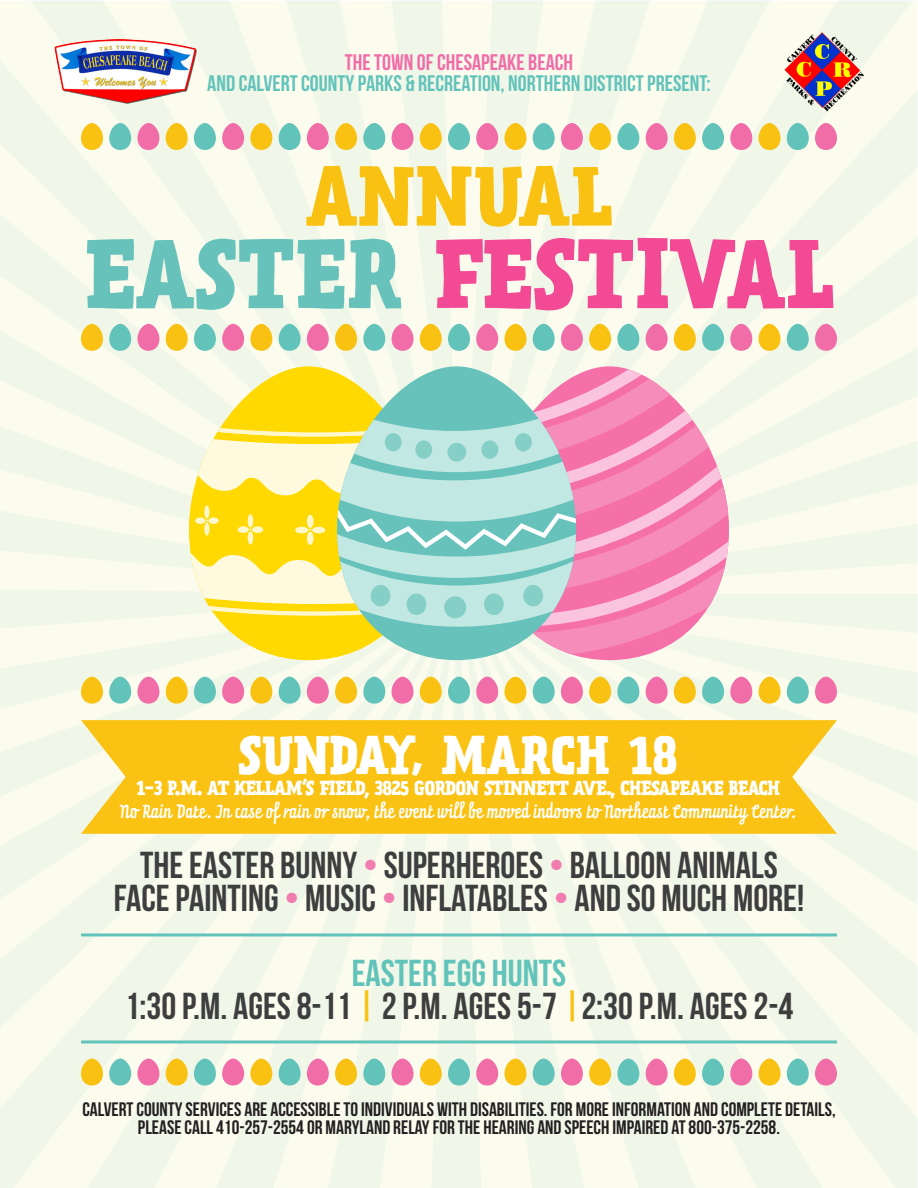
<style>
.page{position:relative;width:918px;height:1188px;background:#fff}
.page>*{position:absolute;margin:0;border:0;box-sizing:border-box;transform-origin:0 0}
.t1{font:700 87px "Prater Serif Pro";color:#f24a94}
.t2{font:700 75px "Prater Serif Pro";color:#f9c212}
.t3{font:700 48px "Prater Serif Pro";letter-spacing:-.01em;color:#fff}
.t4{font:37.5px "Bebas Neue";color:#3e3e3f}
.t5{font:37.5px "Bebas Neue";color:#62c3ba}
.t6{font:22.5px "Bebas Neue";color:#62c3ba}
.t7{font:22.5px "Bebas Neue";color:#f16da8}
.t8{font:19.5px "Bebas Neue";color:#231f20}
.t9{font:700 18px "Prater Serif Pro";letter-spacing:-.04em;color:#fff}
.t10{font:16.5px "Prater Script Pro";color:#fff}
.s1{color:#66c2ba}
.s2{font-size:37.5px}
.s3{color:#f17db0}
.s4{color:#fac212}
</style>
<div class="page">
<div style="left:1px;top:1px;width:916px;height:1186px;background:#f5f9eb"></div>
<div style="left:1px;top:24px;width:456px;height:568px;background:#f7f9ec"></div>
<svg style="left:81px;top:677px;width:22px;height:27px"></svg>
<svg style="left:109px;top:677px;width:22px;height:27px"></svg>
<svg style="left:137px;top:677px;width:22px;height:27px"></svg>
<svg style="left:166px;top:677px;width:22px;height:27px"></svg>
<svg style="left:194px;top:677px;width:22px;height:27px"></svg>
<svg style="left:222px;top:677px;width:22px;height:27px"></svg>
<svg style="left:250px;top:677px;width:22px;height:27px"></svg>
<svg style="left:279px;top:677px;width:22px;height:27px"></svg>
<svg style="left:307px;top:677px;width:22px;height:27px"></svg>
<svg style="left:335px;top:677px;width:22px;height:27px"></svg>
<svg style="left:363px;top:677px;width:22px;height:27px"></svg>
<svg style="left:392px;top:677px;width:22px;height:27px"></svg>
<svg style="left:420px;top:677px;width:22px;height:27px"></svg>
<svg style="left:448px;top:677px;width:22px;height:27px"></svg>
<svg style="left:476px;top:677px;width:22px;height:27px"></svg>
<svg style="left:504px;top:677px;width:22px;height:27px"></svg>
<svg style="left:533px;top:677px;width:22px;height:27px"></svg>
<svg style="left:561px;top:677px;width:22px;height:27px"></svg>
<svg style="left:589px;top:677px;width:22px;height:27px"></svg>
<svg style="left:617px;top:677px;width:22px;height:27px"></svg>
<svg style="left:646px;top:677px;width:22px;height:27px"></svg>
<svg style="left:674px;top:677px;width:22px;height:27px"></svg>
<svg style="left:702px;top:677px;width:22px;height:27px"></svg>
<svg style="left:730px;top:677px;width:22px;height:27px"></svg>
<svg style="left:759px;top:677px;width:22px;height:27px"></svg>
<svg style="left:787px;top:677px;width:22px;height:27px"></svg>
<svg style="left:815px;top:677px;width:22px;height:27px"></svg>
<svg style="left:189px;top:366px;width:148px;height:294px;background:#f8f2b5"></svg>
<svg style="left:337px;top:366px;width:239px;height:294px;background:#dbeee0"></svg>
<svg style="left:191px;top:369px;width:538px;height:285px;background:#d8caab"></svg>
<svg style="left:81px;top:123px;width:22px;height:27px"></svg>
<svg style="left:109px;top:123px;width:22px;height:27px"></svg>
<svg style="left:137px;top:123px;width:22px;height:27px"></svg>
<svg style="left:166px;top:123px;width:22px;height:27px"></svg>
<svg style="left:194px;top:123px;width:22px;height:27px"></svg>
<svg style="left:222px;top:123px;width:22px;height:27px"></svg>
<svg style="left:250px;top:123px;width:22px;height:27px"></svg>
<svg style="left:279px;top:123px;width:22px;height:27px"></svg>
<svg style="left:307px;top:123px;width:22px;height:27px"></svg>
<svg style="left:335px;top:123px;width:22px;height:27px"></svg>
<svg style="left:363px;top:123px;width:22px;height:27px"></svg>
<svg style="left:392px;top:123px;width:22px;height:27px"></svg>
<svg style="left:420px;top:123px;width:22px;height:27px"></svg>
<svg style="left:448px;top:123px;width:22px;height:27px"></svg>
<svg style="left:476px;top:123px;width:22px;height:27px"></svg>
<svg style="left:504px;top:123px;width:22px;height:27px"></svg>
<svg style="left:533px;top:123px;width:22px;height:27px"></svg>
<svg style="left:561px;top:123px;width:22px;height:27px"></svg>
<svg style="left:589px;top:123px;width:22px;height:27px"></svg>
<svg style="left:617px;top:123px;width:22px;height:27px"></svg>
<svg style="left:646px;top:123px;width:22px;height:27px"></svg>
<svg style="left:674px;top:123px;width:22px;height:27px"></svg>
<svg style="left:702px;top:123px;width:22px;height:27px"></svg>
<svg style="left:730px;top:123px;width:22px;height:27px"></svg>
<svg style="left:759px;top:123px;width:22px;height:27px"></svg>
<svg style="left:787px;top:123px;width:22px;height:27px"></svg>
<svg style="left:815px;top:123px;width:22px;height:27px"></svg>
<svg style="left:81px;top:720px;width:756px;height:114px;background:#f9c51f"></svg>
<svg style="left:81px;top:1059px;width:22px;height:27px"></svg>
<svg style="left:109px;top:1059px;width:22px;height:27px"></svg>
<svg style="left:137px;top:1059px;width:22px;height:27px"></svg>
<svg style="left:166px;top:1059px;width:22px;height:27px"></svg>
<svg style="left:194px;top:1059px;width:22px;height:27px"></svg>
<svg style="left:222px;top:1059px;width:22px;height:27px"></svg>
<svg style="left:250px;top:1059px;width:22px;height:27px"></svg>
<svg style="left:279px;top:1059px;width:22px;height:27px"></svg>
<svg style="left:307px;top:1059px;width:22px;height:27px"></svg>
<svg style="left:335px;top:1059px;width:22px;height:27px"></svg>
<svg style="left:363px;top:1059px;width:22px;height:27px"></svg>
<svg style="left:392px;top:1059px;width:22px;height:27px"></svg>
<svg style="left:420px;top:1059px;width:22px;height:27px"></svg>
<svg style="left:448px;top:1059px;width:22px;height:27px"></svg>
<svg style="left:476px;top:1059px;width:22px;height:27px"></svg>
<svg style="left:504px;top:1059px;width:22px;height:27px"></svg>
<svg style="left:533px;top:1059px;width:22px;height:27px"></svg>
<svg style="left:561px;top:1059px;width:22px;height:27px"></svg>
<svg style="left:589px;top:1059px;width:22px;height:27px"></svg>
<svg style="left:617px;top:1059px;width:22px;height:27px"></svg>
<svg style="left:646px;top:1059px;width:22px;height:27px"></svg>
<svg style="left:674px;top:1059px;width:22px;height:27px"></svg>
<svg style="left:702px;top:1059px;width:22px;height:27px"></svg>
<svg style="left:730px;top:1059px;width:22px;height:27px"></svg>
<svg style="left:759px;top:1059px;width:22px;height:27px"></svg>
<svg style="left:787px;top:1059px;width:22px;height:27px"></svg>
<svg style="left:815px;top:1059px;width:22px;height:27px"></svg>
<hr style="left:81px;top:933px;width:756px;height:3px;background:#62c3ba">
<hr style="left:81px;top:1040px;width:756px;height:3px;background:#62c3ba">
<img style="left:784px;top:32px;width:80px;height:80px">
<img style="left:54px;top:39px;width:144px;height:66px">
<svg style="left:81px;top:324px;width:22px;height:27px"></svg>
<svg style="left:109px;top:324px;width:22px;height:27px"></svg>
<svg style="left:137px;top:324px;width:22px;height:27px"></svg>
<svg style="left:166px;top:324px;width:22px;height:27px"></svg>
<svg style="left:194px;top:324px;width:22px;height:27px"></svg>
<svg style="left:222px;top:324px;width:22px;height:27px"></svg>
<svg style="left:250px;top:324px;width:22px;height:27px"></svg>
<svg style="left:279px;top:324px;width:22px;height:27px"></svg>
<svg style="left:307px;top:324px;width:22px;height:27px"></svg>
<svg style="left:335px;top:324px;width:22px;height:27px"></svg>
<svg style="left:363px;top:324px;width:22px;height:27px"></svg>
<svg style="left:392px;top:324px;width:22px;height:27px"></svg>
<svg style="left:420px;top:324px;width:22px;height:27px"></svg>
<svg style="left:448px;top:324px;width:22px;height:27px"></svg>
<svg style="left:476px;top:324px;width:22px;height:27px"></svg>
<svg style="left:504px;top:324px;width:22px;height:27px"></svg>
<svg style="left:533px;top:324px;width:22px;height:27px"></svg>
<svg style="left:561px;top:324px;width:22px;height:27px"></svg>
<svg style="left:589px;top:324px;width:22px;height:27px"></svg>
<svg style="left:617px;top:324px;width:22px;height:27px"></svg>
<svg style="left:646px;top:324px;width:22px;height:27px"></svg>
<svg style="left:674px;top:324px;width:22px;height:27px"></svg>
<svg style="left:702px;top:324px;width:22px;height:27px"></svg>
<svg style="left:730px;top:324px;width:22px;height:27px"></svg>
<svg style="left:759px;top:324px;width:22px;height:27px"></svg>
<svg style="left:787px;top:324px;width:22px;height:27px"></svg>
<svg style="left:815px;top:324px;width:22px;height:27px"></svg>
<p class="t7" style="left:345px;top:50px;width:230px">THE TOWN OF CHESAPEAKE BEACH</p>
<p class="t6" style="left:207px;top:71px;width:505px">AND CALVERT COUNTY PARKS &amp; RECREATION, NORTHERN DISTRICT PRESENT:</p>
<p class="t2" style="left:306px;top:140px;width:308px">ANNUAL</p>
<p class="t1" style="left:84px;top:209px;width:751px"><span class="s1">EASTER</span> FESTIVAL</p>
<p class="t3" style="left:238px;top:720px;width:441px">SUNDAY<span class="s2">,</span> MARCH 18</p>
<p class="t9" style="left:136px;top:775px;width:645px">1-3 P.M. AT KELLAM’S FIELD, 3825 GORDON STINNETT AVE., CHESAPEAKE BEACH</p>
<p class="t10" style="left:120px;top:798px;width:680px">No Rain Date. In case of rain or snow, the event will be moved indoors to Northeast Community Center.</p>
<p class="t4" style="left:140px;top:845px;width:639px">THE EASTER BUNNY<span class="s3">•</span>SUPERHEROES<span class="s3">•</span> BALLOON ANIMALS</p>
<p class="t4" style="left:114px;top:878px;width:692px">FACE PAINTING<span class="s3">•</span> MUSIC<span class="s3">•</span>INFLATABLES<span class="s3">•</span> AND SO MUCH MORE!</p>
<p class="t5" style="left:352px;top:953px;width:216px">EASTER EGG HUNTS</p>
<p class="t4" style="left:125px;top:986px;width:670px">1:30 P.M. AGES 8-11 <span class="s4">|</span> 2 P.M. AGES 5-7 <span class="s4">|</span>2:30 P.M. AGES 2-4</p>
<p class="t8" style="left:82px;top:1099px;width:755px">CALVERT COUNTY SERVICES ARE ACCESSIBLE TO INDIVIDUALS WITH DISABILITIES. FOR MORE INFORMATION AND COMPLETE DETAILS,</p>
<p class="t8" style="left:138px;top:1117px;width:644px">PLEASE CALL 410-257-2554 OR MARYLAND RELAY FOR THE HEARING AND SPEECH IMPAIRED AT 800-375-2258.</p>
</div>
